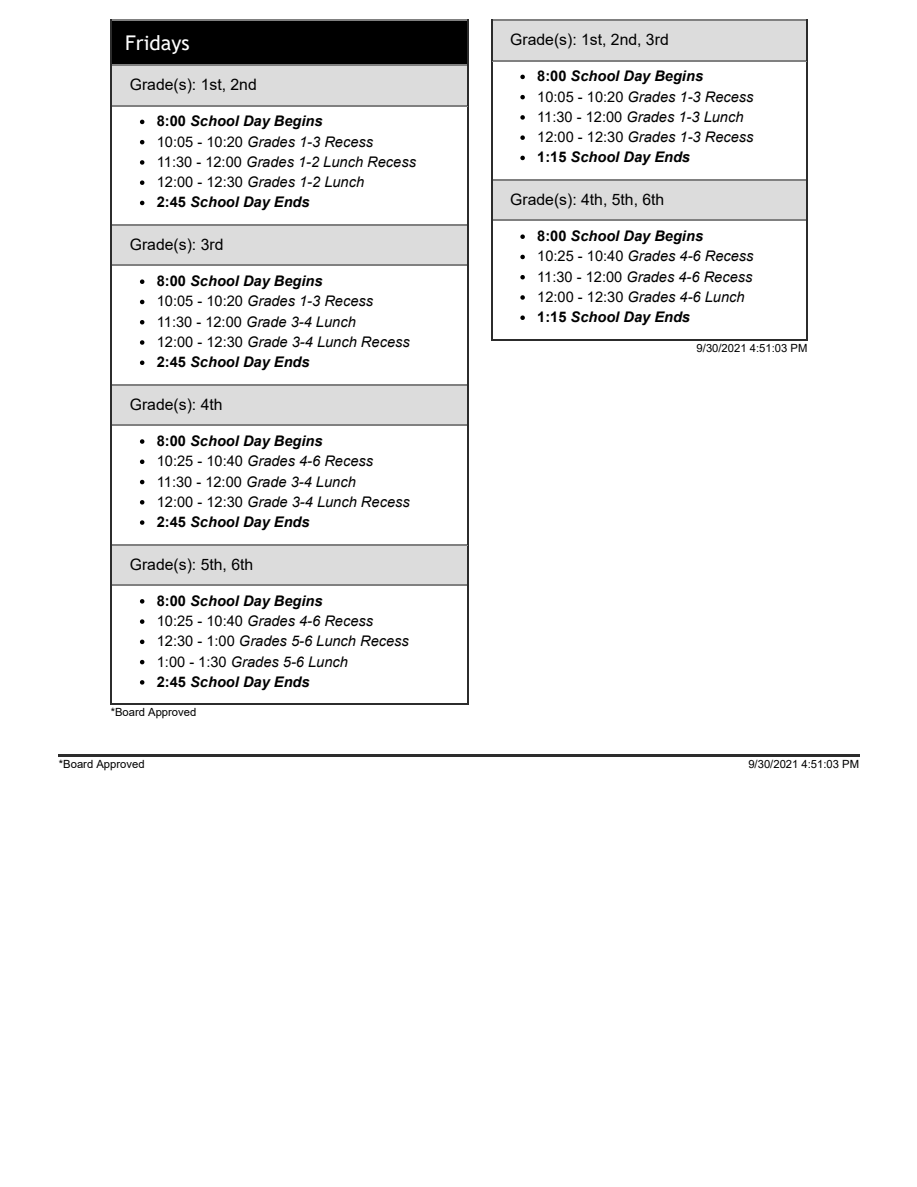
<style>
.page{position:relative;width:917px;height:1187px;background:#fff}
.page>*{position:absolute;margin:0;border:0;box-sizing:border-box;transform-origin:0 0}
.t1{font:20.25px "Trebuchet MS";color:#fff}
.t2{font:15.75px "Arial";color:#000}
.t3{font:italic 14.7px/20.2px "Arial";color:#000}
.t4{font:11.25px "Arial";color:#000}
.s1{font-weight:700;font-style:normal}
.s2{font-weight:700}
.s3{font-style:normal}
</style>
<div class="page">
<hr style="left:59px;top:754px;width:800px;height:1px;background:#2c2c2c">
<hr style="left:59px;top:755px;width:800px;height:1px;background:#2c2c2c">
<div style="left:111px;top:20px;width:356px;height:44px;background:#000"></div>
<div style="left:111px;top:64px;width:356px;height:41px;background:#dcdcdc"></div>
<div style="left:111px;top:224px;width:356px;height:41px;background:#dcdcdc"></div>
<div style="left:111px;top:384px;width:356px;height:40px;background:#dcdcdc"></div>
<div style="left:111px;top:544px;width:356px;height:40px;background:#dcdcdc"></div>
<hr style="left:111px;top:703px;width:357px;height:2px;background:#2c2c2c">
<hr style="left:111px;top:584px;width:1px;height:121px;background:#2c2c2c">
<hr style="left:467px;top:584px;width:1px;height:121px;background:#2c2c2c">
<hr style="left:112px;top:584px;width:355px;height:1px;background:#808080">
<hr style="left:111px;top:544px;width:1px;height:41px;background:#2c2c2c">
<hr style="left:467px;top:544px;width:1px;height:41px;background:#2c2c2c">
<hr style="left:112px;top:544px;width:355px;height:1px;background:#808080">
<hr style="left:111px;top:424px;width:1px;height:121px;background:#2c2c2c">
<hr style="left:467px;top:424px;width:1px;height:121px;background:#2c2c2c">
<hr style="left:112px;top:424px;width:355px;height:2px;background:#808080">
<hr style="left:111px;top:384px;width:1px;height:42px;background:#2c2c2c">
<hr style="left:467px;top:384px;width:1px;height:42px;background:#2c2c2c">
<hr style="left:112px;top:384px;width:355px;height:1px;background:#808080">
<hr style="left:111px;top:265px;width:1px;height:120px;background:#2c2c2c">
<hr style="left:467px;top:265px;width:1px;height:120px;background:#2c2c2c">
<hr style="left:112px;top:265px;width:355px;height:1px;background:#808080">
<hr style="left:111px;top:224px;width:1px;height:42px;background:#2c2c2c">
<hr style="left:467px;top:224px;width:1px;height:42px;background:#2c2c2c">
<hr style="left:112px;top:224px;width:355px;height:1px;background:#808080">
<hr style="left:111px;top:105px;width:1px;height:120px;background:#2c2c2c">
<hr style="left:467px;top:105px;width:1px;height:120px;background:#2c2c2c">
<hr style="left:112px;top:105px;width:355px;height:1px;background:#808080">
<hr style="left:111px;top:64px;width:1px;height:42px;background:#2c2c2c">
<hr style="left:467px;top:64px;width:1px;height:42px;background:#2c2c2c">
<hr style="left:112px;top:20px;width:355px;height:1px;background:#808080">
<hr style="left:112px;top:64px;width:355px;height:2px;background:#808080">
<hr style="left:111px;top:20px;width:1px;height:46px;background:#2c2c2c">
<hr style="left:467px;top:20px;width:1px;height:46px;background:#2c2c2c">
<svg style="left:140px;top:120px;width:4px;height:4px"></svg>
<svg style="left:140px;top:140px;width:4px;height:4px"></svg>
<svg style="left:140px;top:160px;width:4px;height:5px"></svg>
<svg style="left:140px;top:180px;width:4px;height:5px"></svg>
<svg style="left:140px;top:201px;width:4px;height:4px"></svg>
<svg style="left:140px;top:279px;width:4px;height:5px"></svg>
<svg style="left:140px;top:300px;width:4px;height:4px"></svg>
<svg style="left:140px;top:320px;width:4px;height:4px"></svg>
<svg style="left:140px;top:340px;width:4px;height:5px"></svg>
<svg style="left:140px;top:360px;width:4px;height:5px"></svg>
<svg style="left:140px;top:439px;width:4px;height:5px"></svg>
<svg style="left:140px;top:459px;width:4px;height:5px"></svg>
<svg style="left:140px;top:480px;width:4px;height:4px"></svg>
<svg style="left:140px;top:500px;width:4px;height:4px"></svg>
<svg style="left:140px;top:520px;width:4px;height:5px"></svg>
<svg style="left:140px;top:599px;width:4px;height:4px"></svg>
<svg style="left:140px;top:619px;width:4px;height:5px"></svg>
<svg style="left:140px;top:639px;width:4px;height:5px"></svg>
<svg style="left:140px;top:660px;width:4px;height:4px"></svg>
<svg style="left:140px;top:680px;width:4px;height:4px"></svg>
<div style="left:491px;top:20px;width:315px;height:40px;background:#dcdcdc"></div>
<div style="left:491px;top:179px;width:315px;height:41px;background:#dcdcdc"></div>
<hr style="left:491px;top:339px;width:316px;height:1px;background:#2c2c2c">
<hr style="left:491px;top:220px;width:1px;height:120px;background:#2c2c2c">
<hr style="left:806px;top:220px;width:1px;height:120px;background:#2c2c2c">
<hr style="left:492px;top:220px;width:314px;height:1px;background:#808080">
<hr style="left:491px;top:179px;width:1px;height:42px;background:#2c2c2c">
<hr style="left:806px;top:179px;width:1px;height:42px;background:#2c2c2c">
<hr style="left:492px;top:179px;width:314px;height:1px;background:#808080">
<hr style="left:491px;top:60px;width:1px;height:120px;background:#2c2c2c">
<hr style="left:806px;top:60px;width:1px;height:120px;background:#2c2c2c">
<hr style="left:492px;top:20px;width:314px;height:1px;background:#808080">
<hr style="left:492px;top:60px;width:314px;height:1px;background:#808080">
<hr style="left:491px;top:20px;width:1px;height:41px;background:#2c2c2c">
<hr style="left:806px;top:20px;width:1px;height:41px;background:#2c2c2c">
<svg style="left:520px;top:75px;width:5px;height:4px"></svg>
<svg style="left:520px;top:95px;width:5px;height:4px"></svg>
<svg style="left:520px;top:115px;width:5px;height:5px"></svg>
<svg style="left:520px;top:135px;width:5px;height:5px"></svg>
<svg style="left:520px;top:156px;width:5px;height:4px"></svg>
<svg style="left:520px;top:234px;width:5px;height:5px"></svg>
<svg style="left:520px;top:255px;width:5px;height:4px"></svg>
<svg style="left:520px;top:275px;width:5px;height:4px"></svg>
<svg style="left:520px;top:295px;width:5px;height:5px"></svg>
<svg style="left:520px;top:315px;width:5px;height:5px"></svg>
<h1 class="t1" style="left:125px;top:30px;width:66px">Fridays</h1>
<p class="t2" style="left:130px;top:74px;width:128px">Grade(s): 1st, 2nd</p>
<p class="t3" style="left:157px;top:111px;width:261px"><span class="s1">8:00</span> <span class="s2">School Day Begins<br></span><span class="s3">10:05 - 10:20</span> Grades 1-3 Recess<br><span class="s3">11:30 - 12:00</span> Grades 1-2 Lunch Recess<br><span class="s3">12:00 - 12:30</span> Grades 1-2 Lunch<br><span class="s1">2:45</span> <span class="s2">School Day Ends</span></p>
<p class="t2" style="left:130px;top:234px;width:95px">Grade(s): 3rd</p>
<p class="t3" style="left:157px;top:271px;width:254px"><span class="s1">8:00</span> <span class="s2">School Day Begins<br></span><span class="s3">10:05 - 10:20</span> Grades 1-3 Recess<br><span class="s3">11:30 - 12:00</span> Grade 3-4 Lunch<br><span class="s3">12:00 - 12:30</span> Grade 3-4 Lunch Recess<br><span class="s1">2:45</span> <span class="s2">School Day Ends</span></p>
<p class="t2" style="left:130px;top:393px;width:94px">Grade(s): 4th</p>
<p class="t3" style="left:157px;top:431px;width:254px"><span class="s1">8:00</span> <span class="s2">School Day Begins<br></span><span class="s3">10:25 - 10:40</span> Grades 4-6 Recess<br><span class="s3">11:30 - 12:00</span> Grade 3-4 Lunch<br><span class="s3">12:00 - 12:30</span> Grade 3-4 Lunch Recess<br><span class="s1">2:45</span> <span class="s2">School Day Ends</span></p>
<p class="t2" style="left:130px;top:553px;width:125px">Grade(s): 5th, 6th</p>
<p class="t3" style="left:157px;top:591px;width:253px"><span class="s1">8:00</span> <span class="s2">School Day Begins<br></span><span class="s3">10:25 - 10:40</span> Grades 4-6 Recess<br><span class="s3">12:30 - 1:00</span> Grades 5-6 Lunch Recess<br><span class="s3">1:00 - 1:30</span> Grades 5-6 Lunch<br><span class="s1">2:45</span> <span class="s2">School Day Ends</span></p>
<p class="t4" style="left:111px;top:704px;width:87px">*Board Approved</p>
<p class="t2" style="left:510px;top:29px;width:160px">Grade(s): 1st, 2nd, 3rd</p>
<p class="t3" style="left:537px;top:66px;width:218px"><span class="s1">8:00</span> <span class="s2">School Day Begins<br></span><span class="s3">10:05 - 10:20</span> Grades 1-3 Recess<br><span class="s3">11:30 - 12:00</span> Grades 1-3 Lunch<br><span class="s3">12:00 - 12:30</span> Grades 1-3 Recess<br><span class="s1">1:15</span> <span class="s2">School Day Ends</span></p>
<p class="t2" style="left:510px;top:189px;width:156px">Grade(s): 4th, 5th, 6th</p>
<p class="t3" style="left:537px;top:226px;width:218px"><span class="s1">8:00</span> <span class="s2">School Day Begins<br></span><span class="s3">10:25 - 10:40</span> Grades 4-6 Recess<br><span class="s3">11:30 - 12:00</span> Grades 4-6 Recess<br><span class="s3">12:00 - 12:30</span> Grades 4-6 Lunch<br><span class="s1">1:15</span> <span class="s2">School Day Ends</span></p>
<p class="t4" style="left:696px;top:340px;width:112px">9/30/2021 4:51:03 PM</p>
<p class="t4" style="left:59px;top:756px;width:87px">*Board Approved</p>
<p class="t4" style="left:748px;top:756px;width:112px">9/30/2021 4:51:03 PM</p>
</div>
